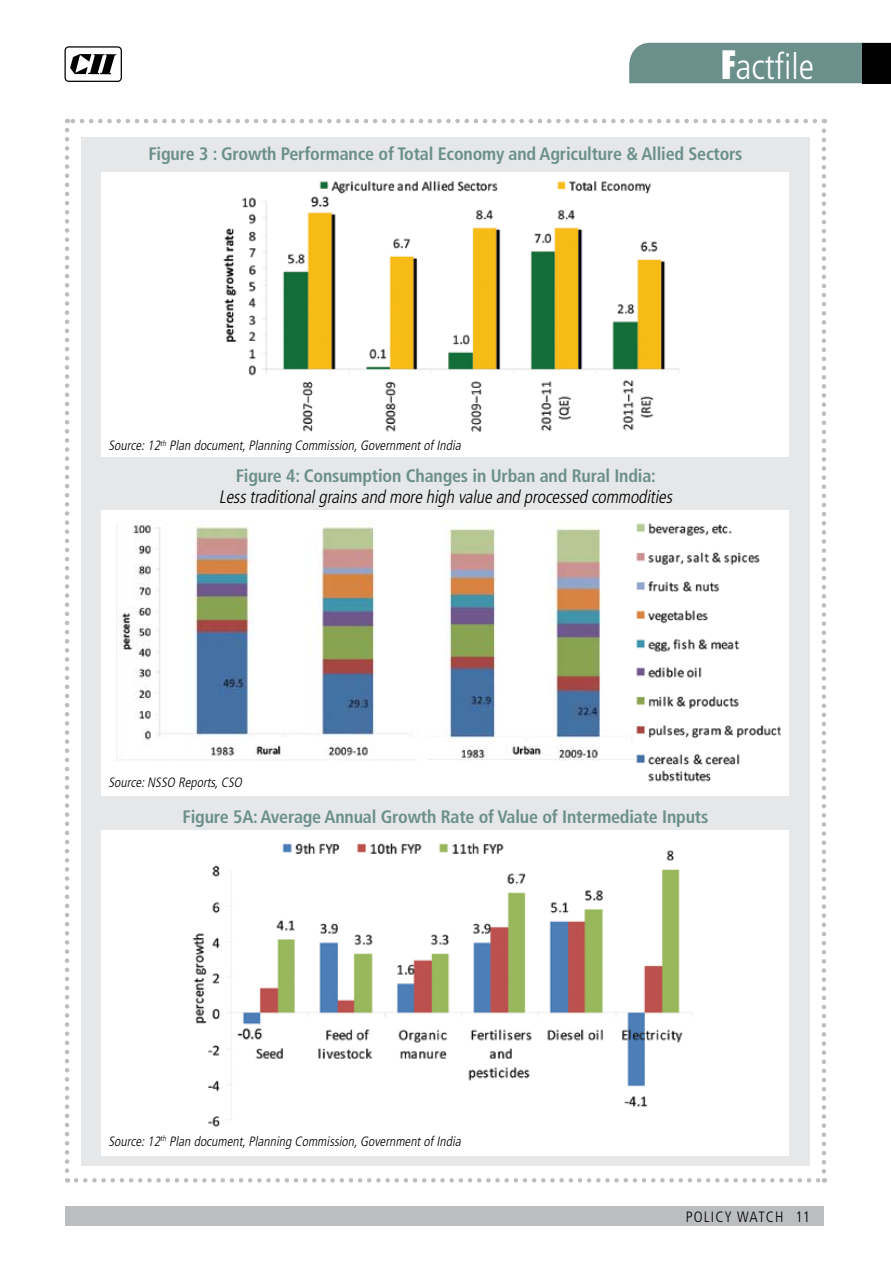
<style>
.page{position:relative;width:891px;height:1269px;background:#fff}
.page>*{position:absolute;margin:0;border:0;box-sizing:border-box;transform-origin:0 0}
.t1{font:300 condensed 36px "Frutiger";color:#fff}
.t2{font:700 condensed 18px "Frutiger";letter-spacing:-.01em;color:#6b908c}
.t3{font:italic 300 condensed 18px "Frutiger";color:#000}
.t4{font:300 condensed 15px "Frutiger";letter-spacing:.075em;color:#000}
.t5{font:italic 300 condensed 13.5px "Frutiger";color:#000}
.s1{font-family:"Impact";font-weight:400;font-stretch:normal}
</style>
<div class="page">
<div style="left:65px;top:1207px;width:759px;height:19px;background:#bcbdc0"></div>
<svg style="left:65px;top:46px;width:57px;height:36px"></svg>
<svg style="left:65px;top:130px;width:4px;height:1053px"></svg>
<svg style="left:76px;top:1178px;width:749px;height:5px"></svg>
<svg style="left:822px;top:119px;width:4px;height:1052px"></svg>
<svg style="left:67px;top:119px;width:748px;height:4px"></svg>
<div style="left:81px;top:137px;width:729px;height:1029px;background:#e6e7e8"></div>
<div style="left:101px;top:172px;width:688px;height:284px;background:#fff"></div>
<img style="left:223px;top:181px;width:456px;height:251px">
<img style="left:537px;top:377px;width:35px;height:55px">
<img style="left:464px;top:380px;width:24px;height:52px">
<div style="left:101px;top:511px;width:688px;height:285px;background:#fff"></div>
<img style="left:116px;top:521px;width:519px;height:239px">
<img style="left:636px;top:523px;width:145px;height:259px">
<div style="left:629px;top:43px;width:233px;height:40px;background:#6b908c"></div>
<div style="left:862px;top:43px;width:29px;height:40px;background:#000"></div>
<div style="left:101px;top:830px;width:688px;height:325px;background:#fff"></div>
<img style="left:193px;top:843px;width:499px;height:284px">
<img style="left:619px;top:376px;width:42px;height:56px">
<div style="left:205px;top:830px;width:35px;height:29px;background:#fff"></div>
<div style="left:228px;top:847px;width:10px;height:22px;background:#fff"></div>
<h1 class="t1" style="left:721px;top:46px;width:94px"><span class="s1">F</span>ACTFILE</h1>
<p class="t2" style="left:148px;top:143px;width:596px">Figure 3 : Growth Performance of Total Economy and Agriculture &amp; Allied Sectors</p>
<p class="t5" style="left:109px;top:438px;width:357px">Source:12<sup>th</sup> Plan document,Planning Commission,GovernmentofIndia</p>
<p class="t2" style="left:236px;top:465px;width:422px">Figure 4: Consumption Changes in Urban and Rural India:</p>
<p class="t3" style="left:219px;top:487px;width:458px">Lesstraditionalgrainsand more high value and processed commodities</p>
<p class="t5" style="left:109px;top:775px;width:135px">Source:NSSO Reports,CSO</p>
<p class="t2" style="left:183px;top:806px;width:527px">Figure 5A: Average Annual Growth Rate of Value of Intermediate Inputs</p>
<p class="t5" style="left:109px;top:1133px;width:357px">Source:12<sup>th</sup> Plan document,Planning Commission,GovernmentofIndia</p>
<p class="t4" style="left:686px;top:1208px;width:126px">POLICY WATCH 11</p>
</div>
